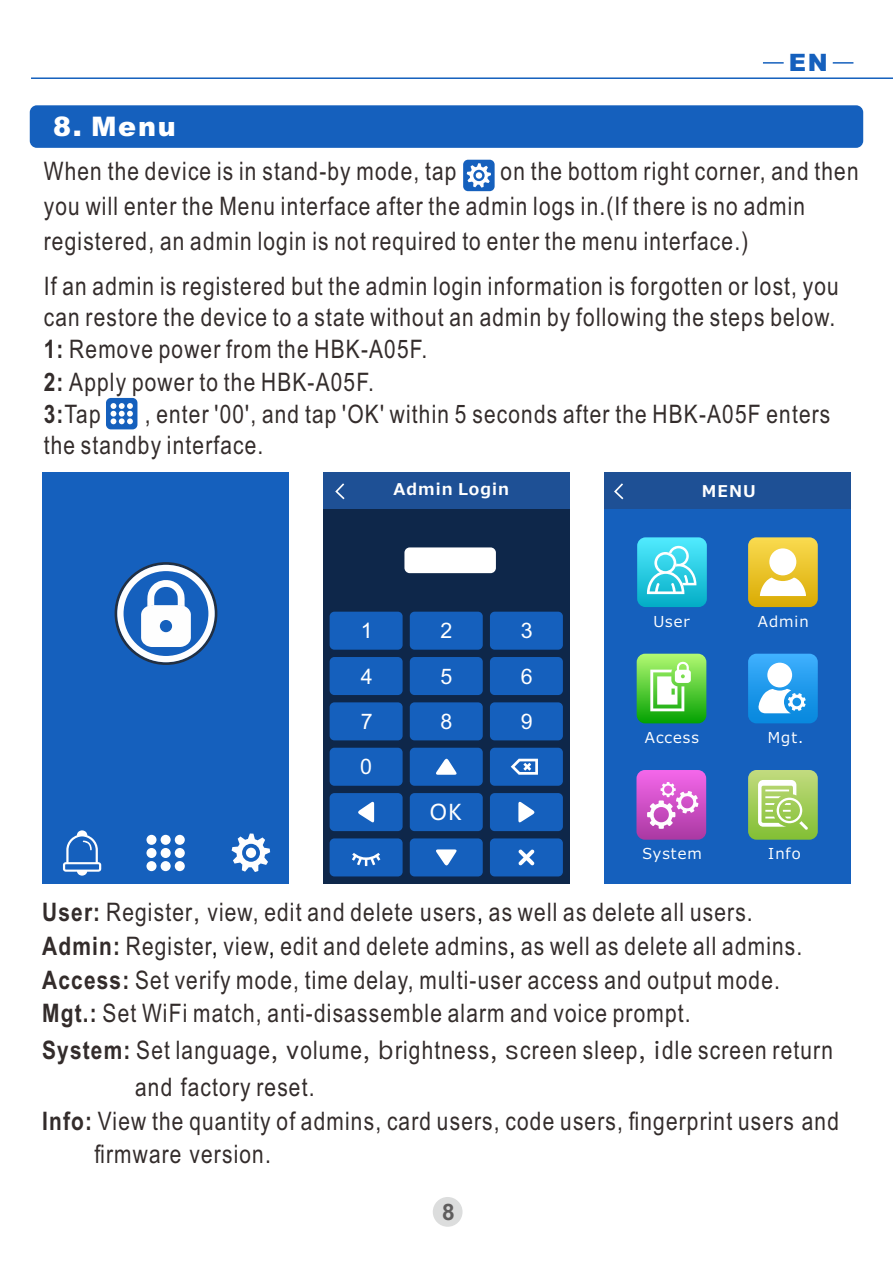
<style>
.page{position:relative;width:893px;height:1263px;background:#fff}
.page>*{position:absolute;margin:0;border:0;box-sizing:border-box;transform-origin:0 0}
.t1{font:900 27px "Arial";color:#fff}
.t2{font:25.5px/32px "Arial Narrow";letter-spacing:.045em;color:#332c2b}
.t3{font:900 24px "Arial";color:#1560bd}
.t4{font:700 22.65px "Arial";color:#5f5d5d}
.t5{font:21.45px "Arial";color:#fff}
.t6{font:21.45px "Microsoft Ya Hei";color:#fff}
.t7{font:700 16.2px "Meiryo";letter-spacing:.065em;color:#fff}
.t8{font:15px "Meiryo";letter-spacing:.07em;color:#fff}
.s1{font-weight:700}
.s2{font-family:"Arial"}
.s3{color:#000}
.s4{font-family:"Ping Fang SC Medium"}
</style>
<div class="page">
<div style="left:463px;top:160px;width:32px;height:31px;background:#1560bd;border-radius:5px"></div>
<div style="left:433px;top:1197px;width:30px;height:30px;background:#dcdddd;border-radius:50%"></div>
<hr style="left:31px;top:77px;width:862px;height:2px;background:#1560bd">
<hr style="left:833px;top:62px;width:20px;height:2px;background:#1560bd">
<hr style="left:763px;top:62px;width:21px;height:2px;background:#1560bd">
<div style="left:30px;top:105px;width:833px;height:43px;background:#1560bd;border-radius:7px"></div>
<div style="left:604px;top:473px;width:246px;height:411px;background:#1560bd"></div>
<div style="left:604px;top:473px;width:246px;height:36px;background:#1e5095"></div>
<svg style="left:614px;top:483px;width:9px;height:16px"></svg>
<div style="left:637px;top:537px;width:70px;height:70px;background:linear-gradient(to bottom,#52eaff,#04aec6);border-radius:8px"></div>
<svg style="left:647px;top:546px;width:49px;height:48px;background:#67dbec"></svg>
<div style="left:748px;top:654px;width:70px;height:69px;background:linear-gradient(to bottom,#3daffd,#0485db);border-radius:8px"></div>
<svg style="left:758px;top:663px;width:48px;height:50px;background:#91cdf6"></svg>
<div style="left:748px;top:537px;width:70px;height:70px;background:linear-gradient(to bottom,#f9da51,#daac04);border-radius:8px"></div>
<svg style="left:760px;top:548px;width:46px;height:48px;background:#f6e6a4"></svg>
<div style="left:637px;top:654px;width:69px;height:69px;background:linear-gradient(to bottom,#b2f972,#03a202);border-radius:8px"></div>
<svg style="left:650px;top:662px;width:41px;height:49px;background:#b4e9a3"></svg>
<div style="left:748px;top:770px;width:70px;height:70px;background:linear-gradient(to bottom,#c1db7f,#82bf34);border-radius:8px"></div>
<svg style="left:758px;top:780px;width:50px;height:50px;background:#bedc8c"></svg>
<div style="left:636px;top:770px;width:70px;height:70px;background:linear-gradient(to bottom,#f467ea,#ab39a3);border-radius:8px"></div>
<svg style="left:647px;top:782px;width:52px;height:47px;background:#db7ed4"></svg>
<div style="left:42px;top:473px;width:247px;height:411px;background:#1560bd"></div>
<svg style="left:115px;top:562px;width:102px;height:103px"></svg>
<svg style="left:467px;top:163px;width:24px;height:25px"></svg>
<div style="left:323px;top:473px;width:247px;height:411px;background:#0e274a"></div>
<div style="left:490px;top:838px;width:73px;height:38px;background:#1560bd;border-radius:5px"></div>
<div style="left:490px;top:793px;width:73px;height:38px;background:#1560bd;border-radius:5px"></div>
<div style="left:490px;top:748px;width:73px;height:38px;background:#1560bd;border-radius:5px"></div>
<div style="left:490px;top:702px;width:73px;height:38px;background:#1560bd;border-radius:5px"></div>
<div style="left:490px;top:657px;width:73px;height:38px;background:#1560bd;border-radius:5px"></div>
<div style="left:490px;top:612px;width:73px;height:38px;background:#1560bd;border-radius:5px"></div>
<div style="left:410px;top:838px;width:73px;height:38px;background:#1560bd;border-radius:5px"></div>
<div style="left:410px;top:793px;width:73px;height:38px;background:#1560bd;border-radius:5px"></div>
<div style="left:410px;top:748px;width:73px;height:38px;background:#1560bd;border-radius:5px"></div>
<div style="left:410px;top:702px;width:73px;height:38px;background:#1560bd;border-radius:5px"></div>
<div style="left:410px;top:657px;width:73px;height:38px;background:#1560bd;border-radius:5px"></div>
<div style="left:410px;top:612px;width:73px;height:38px;background:#1560bd;border-radius:5px"></div>
<div style="left:330px;top:838px;width:73px;height:38px;background:#1560bd;border-radius:5px"></div>
<div style="left:330px;top:793px;width:73px;height:38px;background:#1560bd;border-radius:5px"></div>
<div style="left:330px;top:748px;width:73px;height:38px;background:#1560bd;border-radius:5px"></div>
<div style="left:330px;top:702px;width:73px;height:38px;background:#1560bd;border-radius:5px"></div>
<div style="left:330px;top:657px;width:73px;height:38px;background:#1560bd;border-radius:5px"></div>
<div style="left:330px;top:612px;width:73px;height:38px;background:#1560bd;border-radius:5px"></div>
<svg style="left:436px;top:849px;width:21px;height:17px"></svg>
<svg style="left:436px;top:758px;width:21px;height:17px"></svg>
<svg style="left:518px;top:801px;width:17px;height:22px"></svg>
<svg style="left:358px;top:801px;width:16px;height:22px"></svg>
<div style="left:323px;top:473px;width:247px;height:36px;background:#1e5095"></div>
<svg style="left:511px;top:759px;width:27px;height:16px"></svg>
<svg style="left:335px;top:483px;width:10px;height:16px"></svg>
<div style="left:404px;top:547px;width:92px;height:26px;background:#fff;border-radius:5px"></div>
<svg style="left:518px;top:849px;width:17px;height:16px"></svg>
<div style="left:106px;top:398px;width:31px;height:31px;background:#1560bd;border-radius:5px"></div>
<svg style="left:63px;top:830px;width:38px;height:46px"></svg>
<svg style="left:232px;top:833px;width:38px;height:39px"></svg>
<svg style="left:146px;top:835px;width:39px;height:36px"></svg>
<svg style="left:111px;top:403px;width:22px;height:21px"></svg>
<svg style="left:352px;top:853px;width:28px;height:13px"></svg>
<p class="t1" style="left:53px;top:116px;width:124px">8. Menu</p>
<p class="t3" style="left:789px;top:54px;width:40px">EN</p>
<p class="t2" style="left:44px;top:158px;width:414px">When the device is in stand-by mode, tap</p>
<p class="t2" style="left:44px;top:157px;width:816px;line-height:34.7px;text-indent:457px">on the bottom right corner, and then you will enter the Menu interface after the admin logs in.(If there is no admin registered, an admin login is not required to enter the menu interface.)</p>
<p class="t2" style="left:44px;top:272px;width:797px">If an admin is registered but the admin login information is forgotten or lost, you can restore the device to a state without an admin by following the steps below.<br><span class="s1">1:</span> Remove power from the HBK-A05F.<br><span class="s1">2:</span> Apply power to the HBK-A05F.<br><span class="s1">3:</span>Tap</p>
<p class="t2" style="left:44px;top:400px;width:788px;text-indent:101px">, enter '00', and tap 'OK' within 5 seconds after the HBK-A05F enters the standby interface.</p>
<p class="t7" style="left:393px;top:481px;width:117px">Admin Login</p>
<p class="t5" style="left:361px;top:623px;width:13px">1</p>
<p class="t5" style="left:441px;top:623px;width:13px">2</p>
<p class="t5" style="left:521px;top:623px;width:13px">3</p>
<p class="t5" style="left:361px;top:668px;width:13px">4</p>
<p class="t5" style="left:441px;top:668px;width:13px">5</p>
<p class="t5" style="left:521px;top:668px;width:13px">6</p>
<p class="t5" style="left:361px;top:713px;width:13px">7</p>
<p class="t5" style="left:441px;top:713px;width:13px">8</p>
<p class="t5" style="left:521px;top:713px;width:13px">9</p>
<p class="t5" style="left:360px;top:759px;width:13px">0</p>
<p class="t6" style="left:430px;top:803px;width:33px">OK</p>
<p class="t7" style="left:702px;top:482px;width:56px">MENU</p>
<p class="t8" style="left:653px;top:614px;width:38px">User</p>
<p class="t8" style="left:758px;top:614px;width:52px">Admin</p>
<p class="t8" style="left:645px;top:730px;width:56px">Access</p>
<p class="t8" style="left:768px;top:730px;width:37px">Mgt.</p>
<p class="t8" style="left:643px;top:846px;width:61px">System</p>
<p class="t8" style="left:768px;top:846px;width:34px">Info</p>
<p class="t2" style="left:42px;top:898px;width:762px;line-height:33.6px"><span class="s1">User:</span> Register<span class="s2">,</span> view, edit and delete users<span class="s3">,</span> as well as delete all users.<br><span class="s1">Admin:</span> Register<span class="s3">,</span> view<span class="s3">,</span> edit and delete admins<span class="s3">,</span> as well as delete all admins.<br><span class="s1">Access:</span> Set verify mode, time delay, multi-user access and output mode.<br><span class="s1">Mgt.:</span> Set WiFi match, anti-disassemble alarm and voice prompt.</p>
<p class="t2" style="left:135px;top:1034px;width:699px;line-height:37px;text-indent:-93px"><span class="s1">System:</span> Set language<span class="s4">, v</span>olume<span class="s4">, b</span>rightness<span class="s4">, s</span>creen sleep<span class="s4">, i</span>dle screen return and factory reset.</p>
<p class="t2" style="left:94px;top:1107px;width:746px;line-height:33.2px;text-indent:-52px"><span class="s1">Info:</span> View the quantity of admins, card users, code users, fingerprint users and firmware version.</p>
<p class="t4" style="left:442px;top:1203px;width:14px">8</p>
</div>
